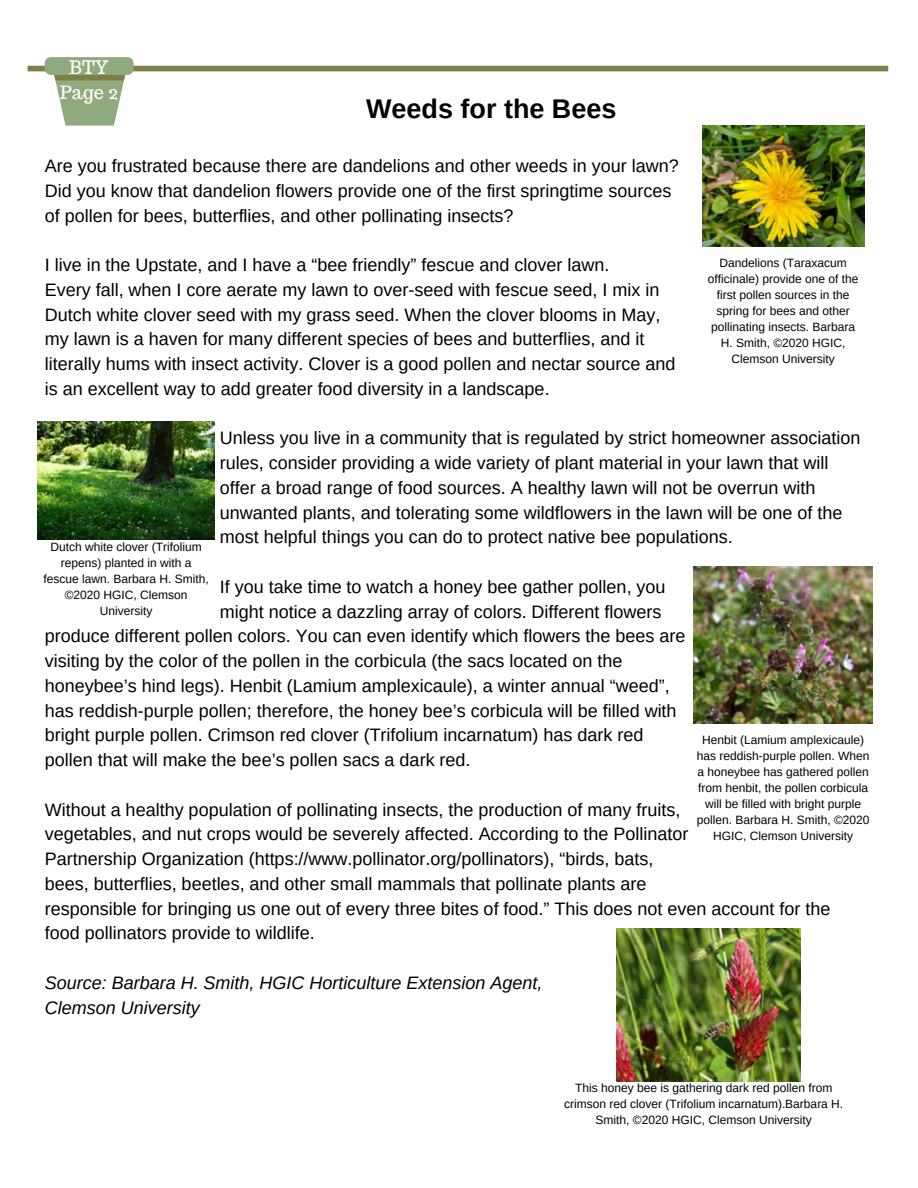
<style>
.page{position:relative;width:918px;height:1188px;background:#fff}
.page>*{position:absolute;margin:0;border:0;box-sizing:border-box;transform-origin:0 0}
.t1{font:700 27px "Arimo";color:#000}
.t2{font:18.3px/24.8px "Trocchi";color:#fff;text-align:center}
.t3{font:18px/24.8px "Arimo";color:#000}
.t4{font:italic 18px/24.8px "Arimo";color:#000}
.t5{font:12px/16px "Arimo";color:#000;text-align:center}
</style>
<div class="page">
<div style="left:28px;top:66px;width:860px;height:5px;background:#7c7f46"></div>
<div style="left:45px;top:57px;width:89px;height:18px;background:#8fab7e;border-radius:6px"></div>
<svg style="left:54px;top:75px;width:72px;height:51px"></svg>
<img style="left:702px;top:125px;width:162px;height:122px">
<img style="left:38px;top:422px;width:176px;height:118px">
<img style="left:694px;top:566px;width:179px;height:158px">
<img style="left:617px;top:928px;width:183px;height:153px">
<p class="t2" style="left:60px;top:55px;width:59px">BTY<br>Page 2</p>
<h1 class="t1" style="left:366px;top:94px;width:252px">Weeds for the Bees</h1>
<p class="t3" style="left:45px;top:154px;width:635px">Are you frustrated because there are dandelions and other weeds in your lawn?<br>Did you know that dandelion flowers provide one of the first springtime sources of pollen for bees, butterflies, and other pollinating insects?</p>
<p class="t3" style="left:45px;top:253px;width:632px">I live in the Upstate, and I have a “bee friendly” fescue and clover lawn.<br>Every fall, when I core aerate my lawn to over-seed with fescue seed, I mix in Dutch white clover seed with my grass seed. When the clover blooms in May, my lawn is a haven for many different species of bees and butterflies, and it literally hums with insect activity. Clover is a good pollen and nectar source and is an excellent way to add greater food diversity in a landscape.</p>
<p class="t3" style="left:220px;top:426px;width:642px">Unless you live in a community that is regulated by strict homeowner association rules, consider providing a wide variety of plant material in your lawn that will offer a broad range of food sources. A healthy lawn will not be overrun with unwanted plants, and tolerating some wildflowers in the lawn will be one of the most helpful things you can do to protect native bee populations.</p>
<p class="t3" style="left:220px;top:574px;width:447px">If you take time to watch a honey bee gather pollen, you</p>
<p class="t3" style="left:220px;top:599px;width:443px">might notice a dazzling array of colors. Different flowers</p>
<p class="t3" style="left:45px;top:624px;width:642px">produce different pollen colors. You can even identify which flowers the bees are</p>
<p class="t3" style="left:45px;top:649px;width:579px">visiting by the color of the pollen in the corbicula (the sacs located on the</p>
<p class="t3" style="left:45px;top:673px;width:626px">honeybee’s hind legs). Henbit (Lamium amplexicaule), a winter annual “weed”,</p>
<p class="t3" style="left:45px;top:698px;width:633px">has reddish-purple pollen; therefore, the honey bee’s corbicula will be filled with</p>
<p class="t3" style="left:45px;top:723px;width:600px">bright purple pollen. Crimson red clover (Trifolium incarnatum) has dark red</p>
<p class="t3" style="left:45px;top:748px;width:427px">pollen that will make the bee’s pollen sacs a dark red.</p>
<p class="t3" style="left:45px;top:797px;width:787px">Without a healthy population of pollinating insects, the production of many fruits,<br>vegetables, and nut crops would be severely affected. According to the Pollinator<br>Partnership Organization (https://www.pollinator.org/pollinators), “birds, bats,<br>bees, butterflies, beetles, and other small mammals that pollinate plants are<br>responsible for bringing us one out of every three bites of food.” This does not even account for the food pollinators provide to wildlife.</p>
<p class="t4" style="left:45px;top:970px;width:499px">Source: Barbara H. Smith, HGIC Horticulture Extension Agent,<br>Clemson University</p>
<p class="t5" style="left:708px;top:255px;width:152px">Dandelions (Taraxacum officinale) provide one of the first pollen sources in the spring for bees and other pollinating insects. Barbara<br>H. Smith, ©2020 HGIC,<br>Clemson University</p>
<p class="t5" style="left:43px;top:539px;width:167px">Dutch white clover (Trifolium repens) planted in with a fescue lawn. Barbara H. Smith, ©2020 HGIC, Clemson<br>University</p>
<p class="t5" style="left:697px;top:731px;width:174px">Henbit (Lamium amplexicaule) has reddish-purple pollen. When a honeybee has gathered pollen from henbit, the pollen corbicula will be filled with bright purple pollen. Barbara H. Smith, ©2020<br>HGIC, Clemson University</p>
<p class="t5" style="left:564px;top:1080px;width:281px">This honey bee is gathering dark red pollen from crimson red clover (Trifolium incarnatum).Barbara H.<br>Smith, ©2020 HGIC, Clemson University</p>
</div>
